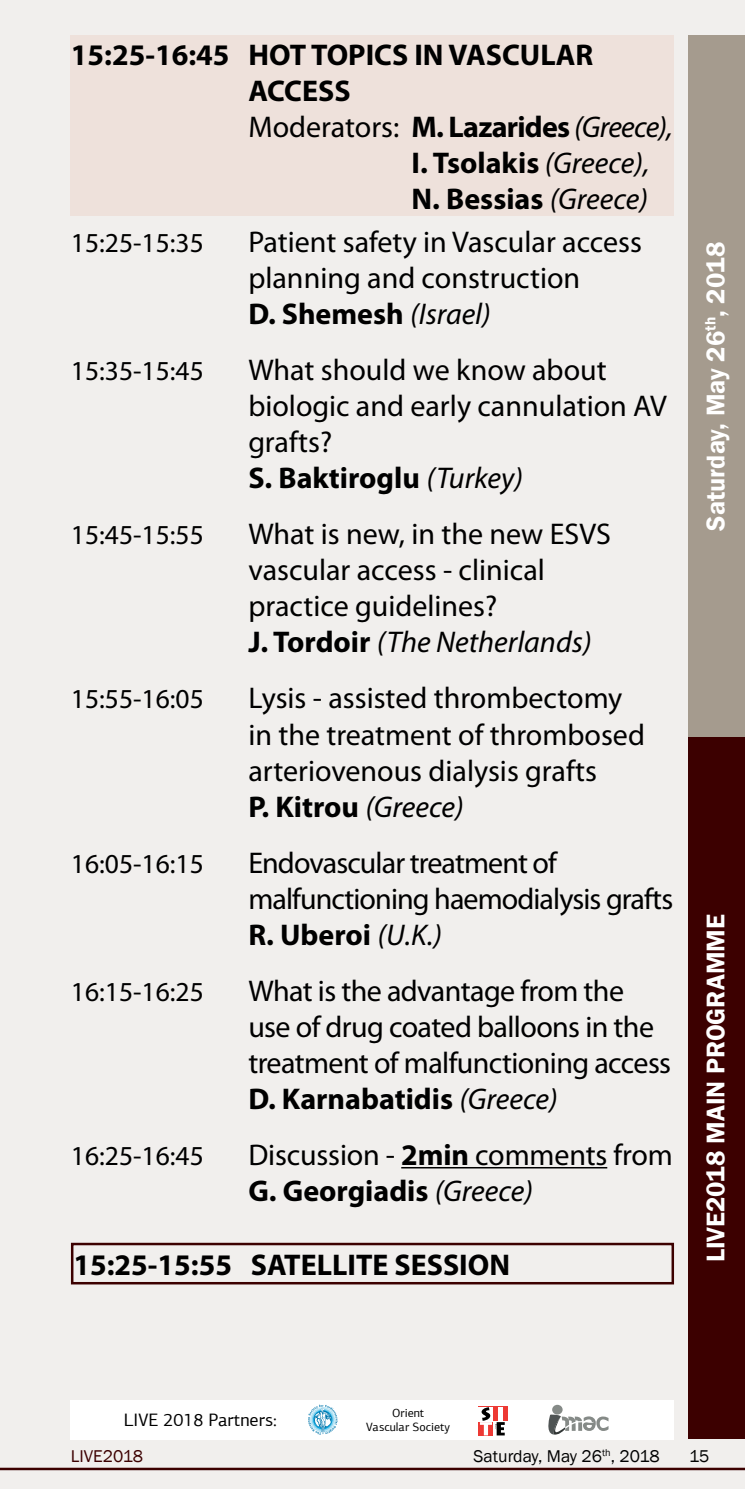
<style>
.page{position:relative;width:745px;height:1489px;background:#fff}
.page>*{position:absolute;margin:0;border:0;box-sizing:border-box;transform-origin:0 0}
.t1{font:30px/36px "Myriad Pro";letter-spacing:-.005em;color:#000}
.t2{font:700 30px "Myriad Pro";color:#000}
.t3{font:30px/36px "Myriad Pro";letter-spacing:-.03em;color:#000}
.t4{font:27.5px "Myriad Pro";color:#000}
.t5{font:600 26.25px "Franklin Gothic";color:#fff}
.t6{font:18px "PF Agora Sans Pro";color:#000}
.t7{font:17.5px "Franklin Gothic";color:#000}
.t8{font:17.5px "Franklin Gothic";color:#3c0000}
.t9{font:12px/14.5px "PF Agora Sans Pro";color:#000;text-align:center}
.s1{font-weight:700}
.s2{font-style:italic}
.s3{font-weight:400;font-style:italic}
</style>
<div class="page">
<div style="left:0;top:0;width:744px;height:1488px;background:#f1efed"></div>
<hr style="left:0;top:1467px;width:744px;height:2px;background:#3c0000">
<div style="left:687px;top:737px;width:57px;height:702px;background:#3c0000"></div>
<div style="left:687px;top:35px;width:57px;height:702px;background:#a59b8e"></div>
<div style="left:71px;top:1399px;width:602px;height:40px;background:#fff"></div>
<svg style="left:308px;top:1404px;width:30px;height:30px"></svg>
<div style="left:478px;top:1406px;width:30px;height:29px;background:#ed3934"></div>
<div style="left:478px;top:1406px;width:15px;height:14px;background:#fff"></div>
<svg style="left:504px;top:1421px;width:3px;height:14px"></svg>
<svg style="left:479px;top:1406px;width:25px;height:29px"></svg>
<svg style="left:551px;top:1404px;width:11px;height:10px"></svg>
<svg style="left:548px;top:1414px;width:60px;height:20px"></svg>
<hr style="left:401px;top:1166px;width:206px;height:2px;background:#000">
<div style="left:71px;top:35px;width:602px;height:181px;background:#eee1db"></div>
<div style="left:71px;top:1242px;width:602px;height:42px;border:2px solid #3c0000"></div>
<p class="t2" style="left:71px;top:35px;width:523px">15:25-16:45 HOT TOPICS IN VASCULAR</p>
<p class="t2" style="left:248px;top:71px;width:104px">ACCESS</p>
<p class="t1" style="left:248px;top:108px;width:425px">Moderators: <span class="s1">M. Lazarides</span> <span class="s2">(Greece),</span></p>
<p class="t2" style="left:411px;top:143px;width:239px">I. Tsolakis <span class="s3">(Greece),</span></p>
<p class="t2" style="left:411px;top:179px;width:238px">N. Bessias <span class="s3">(Greece)</span></p>
<p class="t4" style="left:71px;top:226px;width:134px">15:25-15:35</p>
<p class="t1" style="left:248px;top:224px;width:395px">Patient safety in Vascular access planning and construction<br><span class="s1">D. Shemesh</span> <span class="s2">(Israel)</span></p>
<p class="t4" style="left:71px;top:354px;width:134px">15:35-15:45</p>
<p class="t1" style="left:248px;top:352px;width:419px">What should we know about biologic and early cannulation AV grafts?<br><span class="s1">S. Baktiroglu</span> <span class="s2">(Turkey)</span></p>
<p class="t4" style="left:71px;top:518px;width:134px">15:45-15:55</p>
<p class="t1" style="left:248px;top:516px;width:364px">What is new, in the new ESVS vascular access - clinical practice guidelines?<br><span class="s1">J. Tordoir</span> <span class="s2">(The Netherlands)</span></p>
<p class="t4" style="left:71px;top:682px;width:134px">15:55-16:05</p>
<p class="t1" style="left:248px;top:680px;width:398px">Lysis - assisted thrombectomy in the treatment of thrombosed arteriovenous dialysis grafts<br><span class="s1">P. Kitrou</span> <span class="s2">(Greece)</span></p>
<p class="t4" style="left:71px;top:846px;width:134px">16:05-16:15</p>
<p class="t3" style="left:248px;top:844px;width:426px">Endovascular treatment of malfunctioning haemodialysis grafts<br><span class="s1">R. Uberoi</span> <span class="s2">(U.K.)</span></p>
<p class="t4" style="left:71px;top:974px;width:134px">16:15-16:25</p>
<p class="t1" style="left:248px;top:972px;width:424px">What is the advantage from the use of drug coated balloons in the treatment of malfunctioning access<br><span class="s1">D. Karnabatidis</span> <span class="s2">(Greece)</span></p>
<p class="t4" style="left:71px;top:1138px;width:134px">16:25-16:45</p>
<p class="t1" style="left:248px;top:1136px;width:426px">Discussion - <span class="s1">2min</span> comments from<br><span class="s1">G. Georgiadis</span> <span class="s2">(Greece)</span></p>
<p class="t2" style="left:73px;top:1245px;width:438px">15:25-15:55 SATELLITE SESSION</p>
<p class="t5" style="left:699px;top:530px;width:290px;rotate:-90deg">Saturday, May 26<sup>th</sup>, 2018</p>
<p class="t5" style="left:699px;top:1262px;width:349px;rotate:-90deg">LIVE2018 MAIN PROGRAMME</p>
<p class="t6" style="left:124px;top:1409px;width:154px">LIVE 2018 Partners:</p>
<p class="t9" style="left:366px;top:1405px;width:85px">Orient<br>Vascular Society</p>
<p class="t8" style="left:71px;top:1445px;width:74px">LIVE2018</p>
<p class="t7" style="left:473px;top:1445px;width:187px">Saturday, May 26<sup>th</sup>, 2018</p>
<p class="t7" style="left:688px;top:1445px;width:22px">15</p>
</div>
